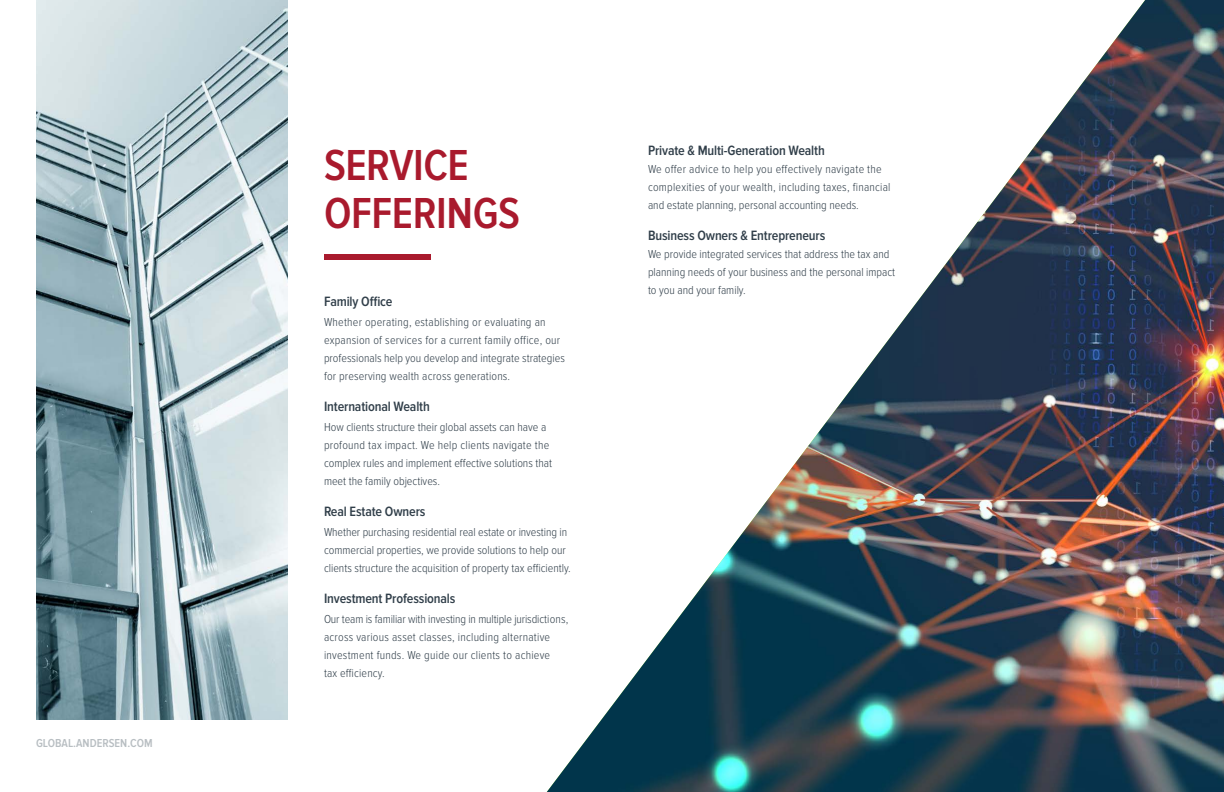
<style>
.page{position:relative;width:1224px;height:792px;background:#fff}
.page>*{position:absolute;margin:0;border:0;box-sizing:border-box;transform-origin:0 0}
.t1{font:600 45px/48px "Proxima Nova Cond";letter-spacing:-.01em;color:#a91a2d}
.t2{font:600 14px "Proxima Nova Cond";letter-spacing:-.01em;color:#303e49}
.t3{font:300 12px/18px "Proxima Nova Cond";color:#303e49}
.t4{font:300 12px/18px "Proxima Nova Cond";letter-spacing:.02em;color:#303e49}
.t5{font:600 12px "Proxima Nova Cond";color:#b8bec2}
</style>
<div class="page">
<img style="left:36px;top:0;width:252px;height:720px">
<img style="left:547px;top:0;width:677px;height:792px">
<div style="left:324px;top:254px;width:107px;height:5px;background:#a91a2d"></div>
<p class="t5" style="left:36px;top:737px;width:118px">GLOBAL.ANDERSEN.COM</p>
<h1 class="t1" style="left:324px;top:142px;width:198px">SERVICE<br>OFFERINGS</h1>
<p class="t2" style="left:324px;top:294px;width:70px">Family Office</p>
<p class="t3" style="left:324px;top:314px;width:242px">Whether operating, establishing or evaluating an expansion of services for a current family office, our professionals help you develop and integrate strategies for preserving wealth across generations.</p>
<p class="t2" style="left:324px;top:399px;width:107px">International Wealth</p>
<p class="t3" style="left:324px;top:419px;width:230px">How clients structure their global assets can have a profound tax impact. We help clients navigate the complex rules and implement effective solutions that meet the family objectives.</p>
<p class="t2" style="left:324px;top:504px;width:103px">Real Estate Owners</p>
<p class="t3" style="left:324px;top:523px;width:248px">Whether purchasing residential real estate or investing in commercial properties, we provide solutions to help our clients structure the acquisition of property tax efficiently.</p>
<p class="t2" style="left:324px;top:591px;width:133px">Investment Professionals</p>
<p class="t4" style="left:324px;top:610px;width:246px">Our team is familiar with investing in multiple jurisdictions, across various asset classes, including alternative investment funds. We guide our clients to achieve<br>tax efficiency.</p>
<p class="t2" style="left:648px;top:143px;width:178px">Private &amp; Multi-Generation Wealth</p>
<p class="t4" style="left:648px;top:161px;width:244px">We offer advice to help you effectively navigate the complexities of your wealth, including taxes, financial and estate planning, personal accounting needs.</p>
<p class="t2" style="left:648px;top:228px;width:179px">Business Owners &amp; Entrepreneurs</p>
<p class="t3" style="left:648px;top:246px;width:249px">We provide integrated services that address the tax and planning needs of your business and the personal impact to you and your family.</p>
</div>
